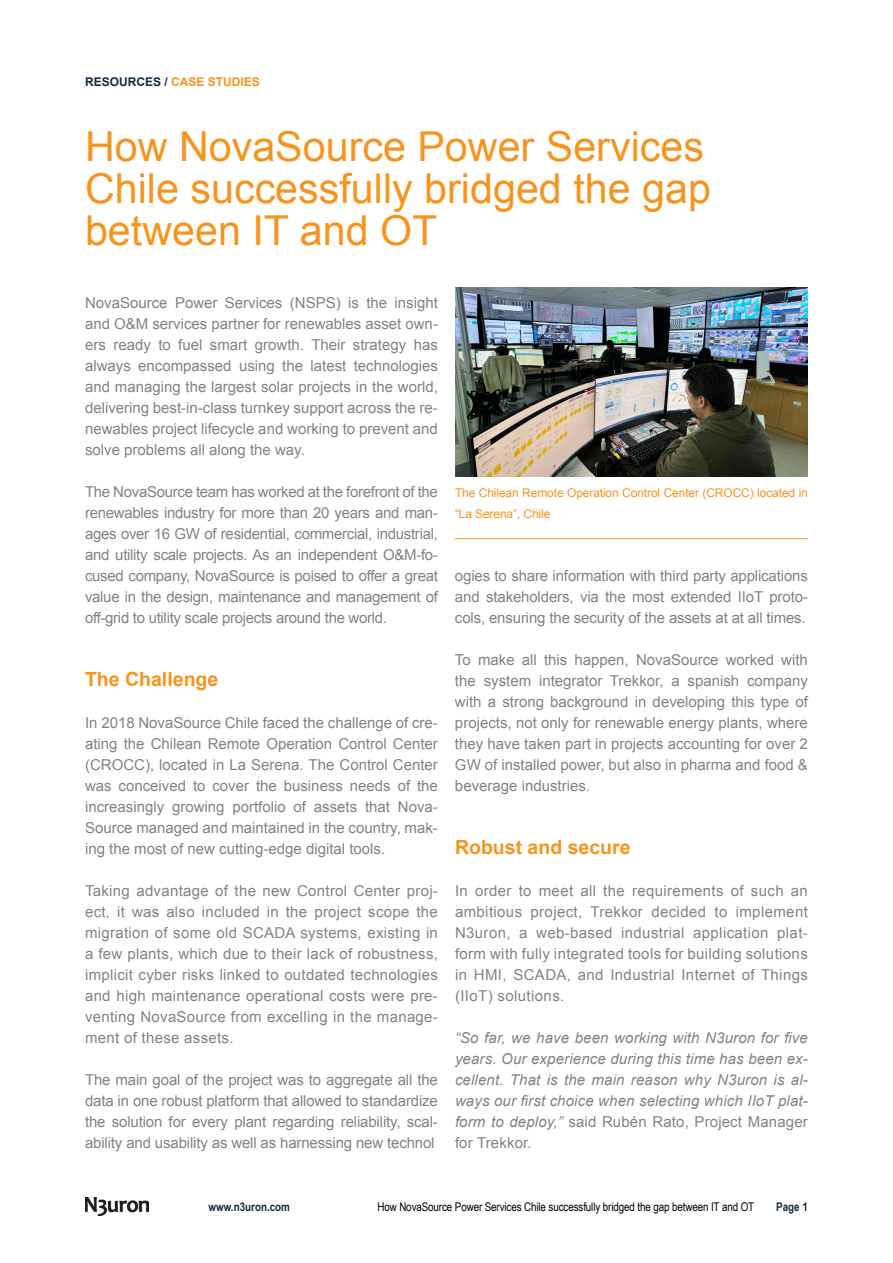
<style>
.page{position:relative;width:893px;height:1263px;background:#fff}
.page>*{position:absolute;margin:0;border:0;box-sizing:border-box;transform-origin:0 0}
.t1{font:41.25px/42px "Arial";color:#f7941d}
.t2{font:700 19.5px "Arial";color:#f7941d}
.t3{font:15px/21px "Arial";color:#828282;text-align:justify}
.t4{font:italic 15px/21px "Arial";letter-spacing:.01em;color:#828282;text-align:justify}
.t5{font:12px "Arial Narrow";letter-spacing:-.01em;color:#000}
.t6{font:12px/21px "Arial";letter-spacing:-.01em;color:#f7941d}
.t7{font:700 12px "Arial";color:#f7941d}
.t8{font:700 12px "Arial Narrow";color:#132b40}
.s1{color:#132b40}
.s2{font-style:normal}
</style>
<div class="page">
<img style="left:85px;top:1197px;width:63px;height:18px">
<hr style="left:455px;top:538px;width:353px;height:1px;background:#f7941d">
<img style="left:455px;top:287px;width:353px;height:189px">
<p class="t7" style="left:85px;top:74px;width:176px"><span class="s1">RESOURCES /</span> CASE STUDIES</p>
<h1 class="t1" style="left:85px;top:126px;width:627px">How NovaSource Power Services<br>Chile successfully bridged the gap between IT and OT</h1>
<p class="t3" style="left:85px;top:292px;width:354px">NovaSource Power Services (NSPS) is the insight and O&amp;M services partner for renewables asset own&shy;ers ready to fuel smart growth. Their strategy has always encompassed using the latest technologies and managing the largest solar projects in the world, delivering best-in-class turnkey support across the re&shy;newables project lifecycle and working to prevent and solve problems all along the way.</p>
<p class="t3" style="left:85px;top:481px;width:354px">The NovaSource team has worked at the forefront of the renewables industry for more than 20 years and man&shy;ages over 16 GW of residential, commercial, industrial, and utility scale projects. As an independent O&amp;M-fo&shy;cused company, NovaSource is poised to offer a great value in the design, maintenance and management of off-grid to utility scale projects around the world.</p>
<h2 class="t2" style="left:85px;top:666px;width:135px">The Challenge</h2>
<p class="t3" style="left:85px;top:712px;width:354px">In 2018 NovaSource Chile faced the challenge of cre&shy;ating the Chilean Remote Operation Control Center (CROCC), located in La Serena. The Control Center was conceived to cover the business needs of the increasingly growing portfolio of assets that Nova-Source managed and maintained in the country, mak&shy;ing the most of new cutting-edge digital tools.</p>
<p class="t3" style="left:85px;top:880px;width:354px">Taking advantage of the new Control Center proj&shy;ect, it was also included in the project scope the migration of some old SCADA systems, existing in a few plants, which due to their lack of robustness, implicit cyber risks linked to outdated technologies and high maintenance operational costs were pre&shy;venting NovaSource from excelling in the manage&shy;ment of these assets.</p>
<p class="t3" style="left:85px;top:1069px;width:354px">The main goal of the project was to aggregate all the data in one robust platform that allowed to standardize the solution for every plant regarding reliability, scal&shy;ability and usability as well as harnessing new technol</p>
<p class="t6" style="left:455px;top:482px;width:354px">The Chilean Remote Operation Control Center (CROCC) located in “La Serena”, Chile</p>
<p class="t3" style="left:455px;top:565px;width:354px">ogies to share information with third party applications and stakeholders, via the most extended IIoT proto&shy;cols, ensuring the security of the assets at at all times.</p>
<p class="t3" style="left:455px;top:649px;width:354px">To make all this happen, NovaSource worked with the system integrator Trekkor, a spanish company with a strong background in developing this type of projects, not only for renewable energy plants, where they have taken part in projects accounting for over 2<br>GW of installed power, but also in pharma and food &amp; beverage industries.</p>
<h2 class="t2" style="left:455px;top:834px;width:177px">Robust and secure</h2>
<p class="t3" style="left:455px;top:880px;width:354px">In order to meet all the requirements of such an ambitious project, Trekkor decided to implement N3uron, a web-based industrial application plat&shy;form with fully integrated tools for building solutions in HMI, SCADA, and Industrial Internet of Things (IIoT) solutions.</p>
<p class="t4" style="left:455px;top:1028px;width:354px">“So far, we have been working with N3uron for five years. Our experience during this time has been ex&shy;cellent. That is the main reason why N3uron is al&shy;ways our first choice when selecting which IIoT plat&shy;form to deploy,” <span class="s2">said Rubén Rato, Project Manager for Trekkor.</span></p>
<p class="t5" style="left:377px;top:1198px;width:378px">How NovaSource Power Services Chile successfully bridged the gap between IT and OT</p>
<p class="t8" style="left:208px;top:1198px;width:83px">www.n3uron.com</p>
<p class="t8" style="left:776px;top:1198px;width:33px">Page 1</p>
</div>
